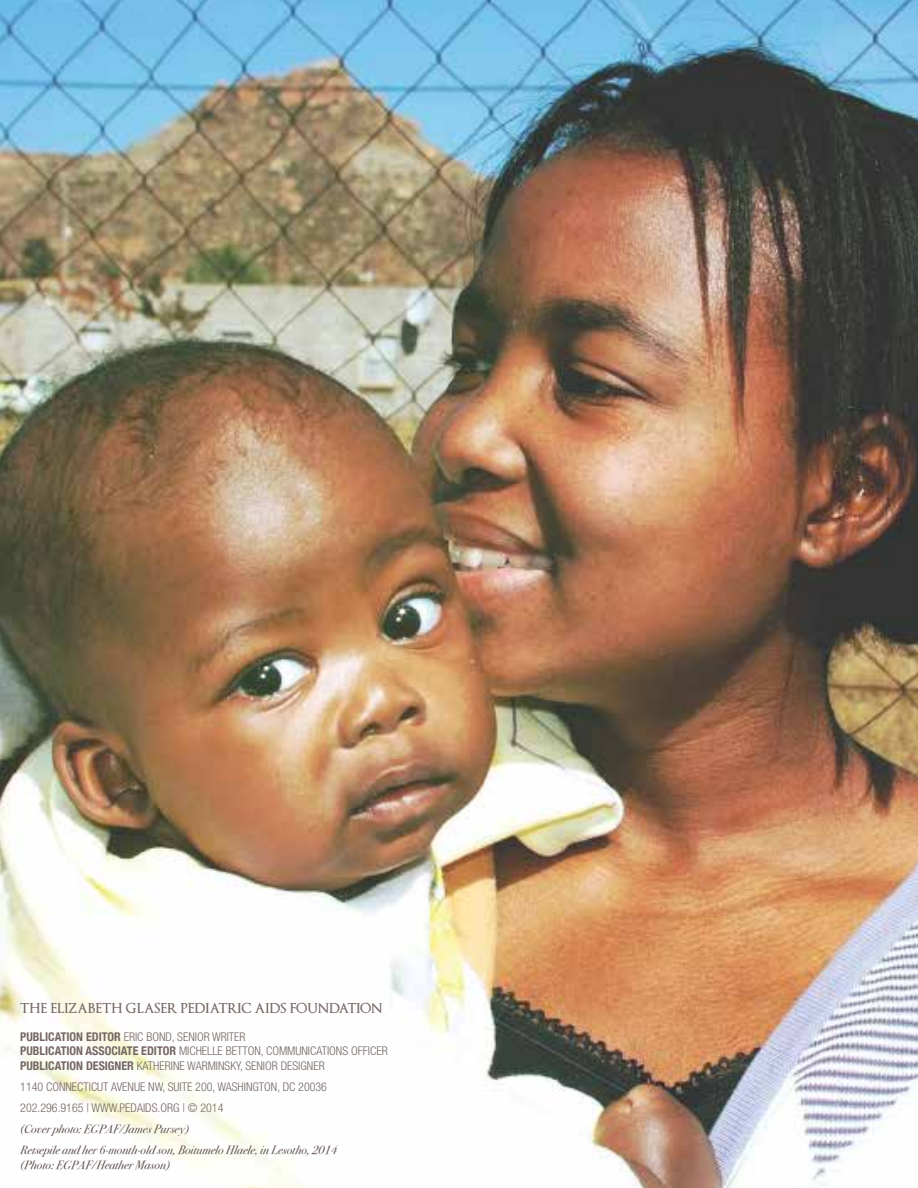
<style>
.page{position:relative;width:918px;height:1188px;background:#fff}
.page>*{position:absolute;margin:0;border:0;box-sizing:border-box;transform-origin:0 0}
.t1{font:600 13.5px "Optimus Princeps";color:#746763}
.t2{font:300 condensed 12px/14.4px "Helvetica Neue LT Std";color:#746763}
.t3{font:12px/21.1px "Bodoni Svty Two ITCTT Book Ita";color:#605350}
.s1{font-family:"Helvetica Neue";font-weight:700}
</style>
<div class="page">
<img style="left:0;top:0;width:918px;height:1188px">
<p class="t1" style="left:20px;top:1001px;width:364px">THE ELIZABETH GLASER PEDIATRIC AIDS FOUNDATION</p>
<p class="t2" style="left:20px;top:1029px;width:369px"><span class="s1">PUBLICATION EDITOR</span> ERIC BOND, SENIOR WRITER<br><span class="s1">PUBLICATION ASSOCIATE EDITOR</span> MICHELLE BETTON, COMMUNICATIONS OFFICER<br><span class="s1">PUBLICATION DESIGNER</span> KATHERINE WARMINSKY, SENIOR DESIGNER</p>
<p class="t2" style="left:20px;top:1076px;width:308px;line-height:21.1px">1140 CONNECTICUT AVENUE NW, SUITE 200, WASHINGTON, DC 20036<br>202.296.9165 | WWW.PEDAIDS.ORG | © 2014</p>
<p class="t3" style="left:20px;top:1118px;width:318px">(Cover photo: EGPAF/James Pursey)<br>Retsepile and her 6-month-old son, Boitumelo Hlaele, in Lesotho, 2014</p>
<p class="t3" style="left:20px;top:1153px;width:151px">(Photo: EGPAF/Heather Mason)</p>
</div>
